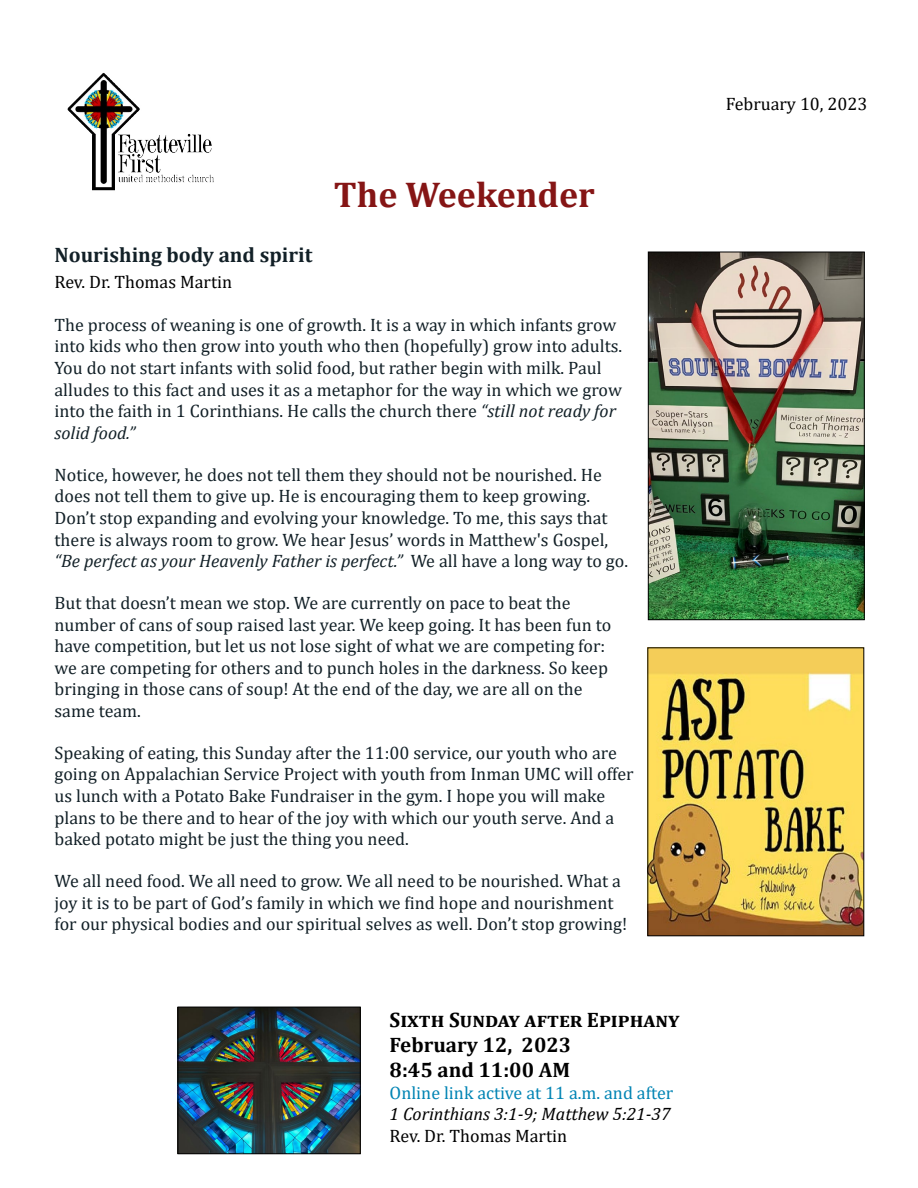
<style>
.page{position:relative;width:918px;height:1188px;background:#fff}
.page>*{position:absolute;margin:0;border:0;box-sizing:border-box;transform-origin:0 0}
.t1{font:700 36px "Cambria";color:#851515}
.t2{font:700 21px/25.2px "Cambria";color:#000}
.t3{font:700 21px "Cambria";color:#122027}
.t4{font:18px/21.6px "Cambria";color:#122027}
.t5{font:18px "Cambria";color:#000}
.t6{font:18px "Cambria";color:#0084b4}
.t7{font:italic 18px "Cambria";color:#000}
.s1{font-style:italic}
</style>
<div class="page">
<img style="left:67px;top:72px;width:147px;height:119px">
<img style="left:180px;top:1009px;width:178px;height:143px">
<div style="left:178px;top:1007px;width:182px;height:147px;border:1px solid #000"></div>
<img style="left:650px;top:254px;width:212px;height:364px">
<div style="left:648px;top:252px;width:216px;height:368px;border:1px solid #000"></div>
<img style="left:650px;top:650px;width:212px;height:284px">
<h1 class="t1" style="left:334px;top:169px;width:262px">The Weekender</h1>
<p class="t3" style="left:55px;top:240px;width:259px">Nourishing body and spirit</p>
<p class="t5" style="left:55px;top:271px;width:179px">Rev. Dr. Thomas Martin</p>
<p class="t4" style="left:55px;top:314px;width:569px">The process of weaning is one of growth. It is a way in which infants grow into kids who then grow into youth who then (hopefully) grow into adults.<br>You do not start infants with solid food, but rather begin with milk. Paul alludes to this fact and uses it as a metaphor for the way in which we grow into the faith in 1 Corinthians. He calls the church there <span class="s1">“still not ready for solid food.”</span></p>
<p class="t4" style="left:55px;top:464px;width:575px">Notice, however, he does not tell them they should not be nourished. He does not tell them to give up. He is encouraging them to keep growing.<br>Don’t stop expanding and evolving your knowledge. To me, this says that there is always room to grow. We hear Jesus’ words in Matthew's Gospel, <span class="s1">“Be perfect as your Heavenly Father is perfect.”</span> We all have a long way to go.</p>
<p class="t4" style="left:55px;top:592px;width:558px">But that doesn’t mean we stop. We are currently on pace to beat the number of cans of soup raised last year. We keep going. It has been fun to have competition, but let us not lose sight of what we are competing for: we are competing for others and to punch holes in the darkness. So keep bringing in those cans of soup! At the end of the day, we are all on the same team.</p>
<p class="t4" style="left:55px;top:742px;width:581px">Speaking of eating, this Sunday after the 11:00 service, our youth who are going on Appalachian Service Project with youth from Inman UMC will offer us lunch with a Potato Bake Fundraiser in the gym. I hope you will make plans to be there and to hear of the joy with which our youth serve. And a baked potato might be just the thing you need.</p>
<p class="t4" style="left:55px;top:870px;width:574px">We all need food. We all need to grow. We all need to be nourished. What a joy it is to be part of God’s family in which we find hope and nourishment for our physical bodies and our spiritual selves as well. Don’t stop growing!</p>
<p class="t2" style="left:390px;top:1006px;width:291px">Sixth Sunday after Epiphany<br>February 12, 2023<br>8:45 and 11:00 AM</p>
<p class="t6" style="left:390px;top:1082px;width:285px">Online link active at 11 a.m. and after</p>
<p class="t7" style="left:390px;top:1102px;width:282px">1 Corinthians 3:1-9; Matthew 5:21-37</p>
<p class="t5" style="left:390px;top:1125px;width:179px">Rev. Dr. Thomas Martin</p>
<p class="t5" style="left:726px;top:93px;width:143px">February 10, 2023</p>
</div>
